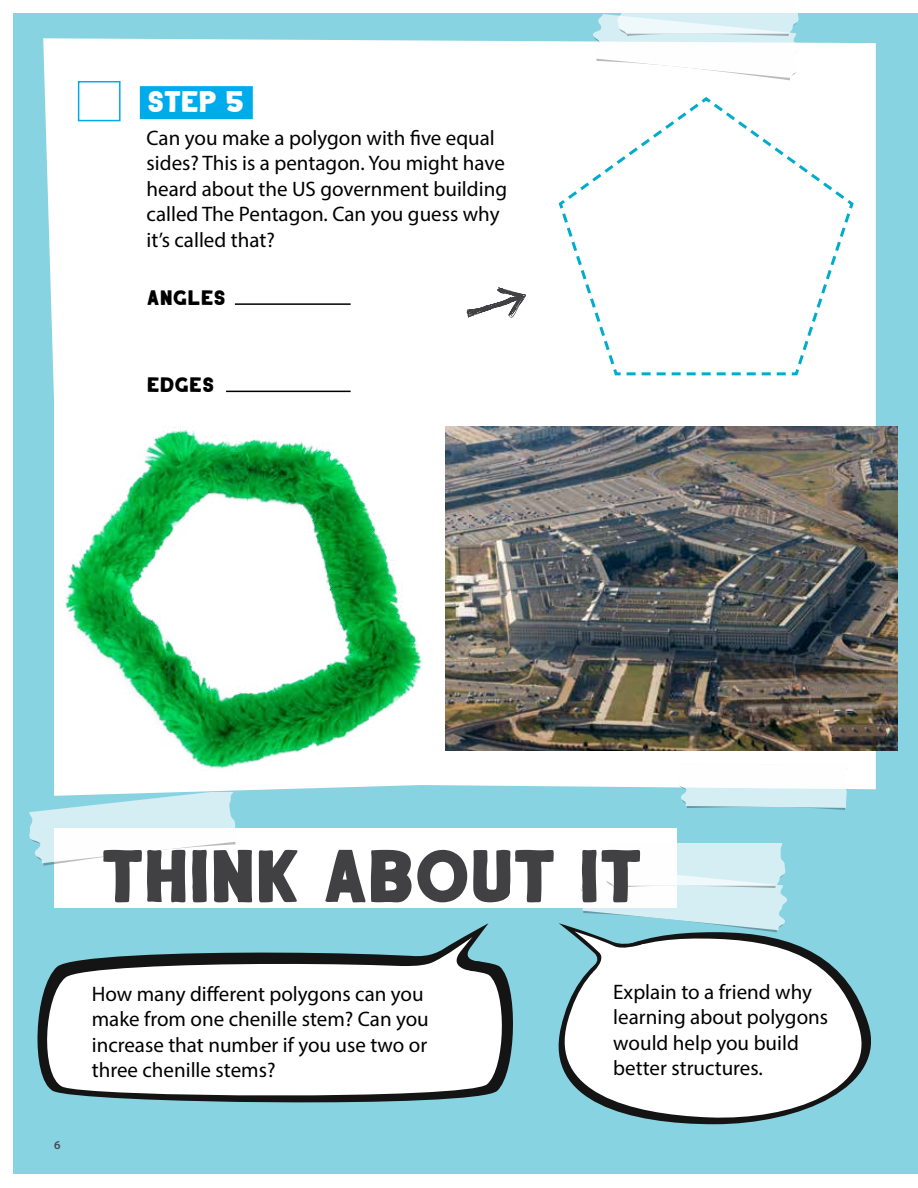
<style>
.page{position:relative;width:918px;height:1188px;background:#fff}
.page>*{position:absolute;margin:0;border:0;box-sizing:border-box;transform-origin:0 0}
.t1{font:75px "Anthology";letter-spacing:-.05em;color:#414042}
.t2{font:30px "Anthology";color:#fff}
.t3{font:21px/25.5px "Myriad Pro";color:#000}
.t4{font:21px "Anthology";letter-spacing:-.025em;color:#000}
.t5{font:600 12px "Myriad Pro";color:#414653}
</style>
<div class="page">
<div style="left:14px;top:14px;width:904px;height:1160px;background:#88d3e2"></div>
<div style="left:43px;top:38px;width:833px;height:755px;background:#fff"></div>
<svg style="left:593px;top:13px;width:207px;height:67px;background:#ebf6f8"></svg>
<div style="left:140px;top:86px;width:113px;height:33px;background:#00abec"></div>
<div style="left:78px;top:81px;width:43px;height:40px;border:2px solid #00abec"></div>
<svg style="left:467px;top:287px;width:59px;height:31px;background:#cacaca"></svg>
<img style="left:445px;top:426px;width:452px;height:325px">
<img style="left:59px;top:426px;width:367px;height:348px">
<hr style="left:235px;top:303px;width:116px;height:2px;background:#000">
<hr style="left:226px;top:391px;width:125px;height:1px;background:#000">
<div style="left:557px;top:95px;width:298px;height:282px;background:#fff"></div>
<svg style="left:678px;top:763px;width:171px;height:47px;background:#e3f3f6"></svg>
<div style="left:54px;top:828px;width:623px;height:79px;background:#fff"></div>
<svg style="left:29px;top:793px;width:207px;height:73px"></svg>
<svg style="left:655px;top:1120px;width:108px;height:4px"></svg>
<svg style="left:558px;top:941px;width:313px;height:179px;background:#dae5e7"></svg>
<svg style="left:559px;top:844px;width:228px;height:137px"></svg>
<svg style="left:37px;top:952px;width:476px;height:151px"></svg>
<svg style="left:40px;top:959px;width:467px;height:141px;background:#e0e2e3"></svg>
<svg style="left:398px;top:923px;width:91px;height:68px"></svg>
<h2 class="t2" style="left:147px;top:79px;width:99px">STEP 5</h2>
<p class="t3" style="left:147px;top:125px;width:362px">Can you make a polygon with five equal sides? This is a pentagon. You might have heard about the US government building called The Pentagon. Can you guess why it’s called that?</p>
<p class="t4" style="left:147px;top:282px;width:81px">ANGLES</p>
<p class="t4" style="left:147px;top:369px;width:69px">EDGES</p>
<h1 class="t1" style="left:100px;top:819px;width:545px">THINK ABOUT IT</h1>
<p class="t5" style="left:54px;top:1138px;width:8px">6</p>
<p class="t3" style="left:92px;top:981px;width:339px">How many different polygons can you make from one chenille stem? Can you increase that number if you use two or three chenille stems?</p>
<p class="t3" style="left:613px;top:978px;width:216px">Explain to a friend why learning about polygons would help you build better structures.</p>
</div>
